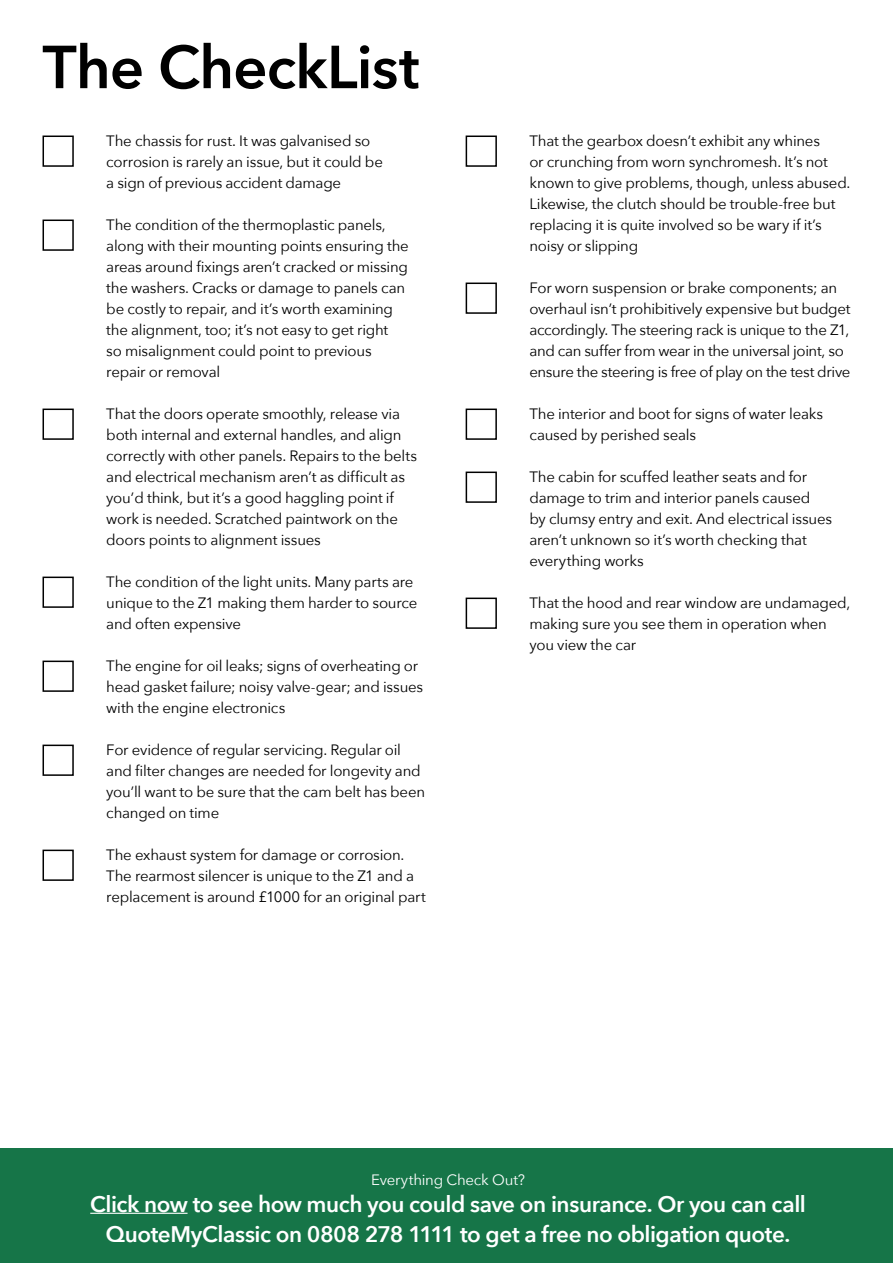
<style>
.page{position:relative;width:893px;height:1263px;background:#fff}
.page>*{position:absolute;margin:0;border:0;box-sizing:border-box;transform-origin:0 0}
.t1{font:600 60px "Avenir Next";letter-spacing:-.015em;color:#000}
.t2{font:600 22.5px/30px "Avenir Next";letter-spacing:-.02em;color:#fff;text-align:center}
.t3{font:15px/21px "Avenir Next";letter-spacing:-.015em;color:#000}
.t4{font:15px "Avenir Next";letter-spacing:-.015em;color:#fff}
</style>
<div class="page">
<div style="left:43px;top:136px;width:31px;height:31px;border:2px solid #000"></div>
<div style="left:43px;top:220px;width:31px;height:31px;border:2px solid #000"></div>
<div style="left:43px;top:409px;width:31px;height:31px;border:2px solid #000"></div>
<div style="left:43px;top:577px;width:31px;height:31px;border:2px solid #000"></div>
<div style="left:43px;top:661px;width:31px;height:31px;border:2px solid #000"></div>
<div style="left:43px;top:745px;width:31px;height:31px;border:2px solid #000"></div>
<div style="left:43px;top:850px;width:31px;height:31px;border:2px solid #000"></div>
<div style="left:466px;top:136px;width:31px;height:31px;border:2px solid #000"></div>
<div style="left:466px;top:283px;width:31px;height:31px;border:2px solid #000"></div>
<div style="left:466px;top:409px;width:31px;height:31px;border:2px solid #000"></div>
<div style="left:466px;top:472px;width:31px;height:31px;border:2px solid #000"></div>
<div style="left:466px;top:598px;width:31px;height:31px;border:2px solid #000"></div>
<div style="left:0;top:1148px;width:893px;height:115px;background:#167548"></div>
<hr style="left:90px;top:1213px;width:98px;height:1px;background:#fff">
<h1 class="t1" style="left:43px;top:31px;width:378px">The CheckList</h1>
<p class="t3" style="left:106px;top:130px;width:278px">The chassis for rust. It was galvanised so corrosion is rarely an issue, but it could be a sign of previous accident damage</p>
<p class="t3" style="left:106px;top:214px;width:304px">The condition of the thermoplastic panels, along with their mounting points ensuring the areas around fixings aren’t cracked or missing the washers. Cracks or damage to panels can be costly to repair, and it’s worth examining the alignment, too; it’s not easy to get right<br>so misalignment could point to previous repair or removal</p>
<p class="t3" style="left:106px;top:403px;width:312px">That the doors operate smoothly, release via both internal and external handles, and align correctly with other panels. Repairs to the belts and electrical mechanism aren’t as difficult as you’d think, but it’s a good haggling point if work is needed. Scratched paintwork on the doors points to alignment issues</p>
<p class="t3" style="left:106px;top:571px;width:313px">The condition of the light units. Many parts are unique to the Z1 making them harder to source and often expensive</p>
<p class="t3" style="left:106px;top:655px;width:318px">The engine for oil leaks; signs of overheating or head gasket failure; noisy valve-gear; and issues with the engine electronics</p>
<p class="t3" style="left:106px;top:739px;width:320px">For evidence of regular servicing. Regular oil and filter changes are needed for longevity and you’ll want to be sure that the cam belt has been changed on time</p>
<p class="t3" style="left:106px;top:844px;width:321px">The exhaust system for damage or corrosion.<br>The rearmost silencer is unique to the Z1 and a replacement is around £1000 for an original part</p>
<p class="t3" style="left:529px;top:130px;width:323px">That the gearbox doesn’t exhibit any whines<br>or crunching from worn synchromesh. It’s not known to give problems, though, unless abused.<br>Likewise, the clutch should be trouble-free but replacing it is quite involved so be wary if it’s noisy or slipping</p>
<p class="t3" style="left:529px;top:277px;width:323px">For worn suspension or brake components; an overhaul isn’t prohibitively expensive but budget accordingly. The steering rack is unique to the Z1, and can suffer from wear in the universal joint, so ensure the steering is free of play on the test drive</p>
<p class="t3" style="left:529px;top:403px;width:295px">The interior and boot for signs of water leaks caused by perished seals</p>
<p class="t3" style="left:529px;top:466px;width:304px">The cabin for scuffed leather seats and for damage to trim and interior panels caused<br>by clumsy entry and exit. And electrical issues aren’t unknown so it’s worth checking that everything works</p>
<p class="t3" style="left:529px;top:592px;width:322px">That the hood and rear window are undamaged, making sure you see them in operation when you view the car</p>
<p class="t4" style="left:371px;top:1170px;width:155px">Everything Check Out?</p>
<h2 class="t2" style="left:90px;top:1188px;width:717px">Click now to see how much you could save on insurance. Or you can call<br>QuoteMyClassic on 0808 278 1111 to get a free no obligation quote.</h2>
</div>
